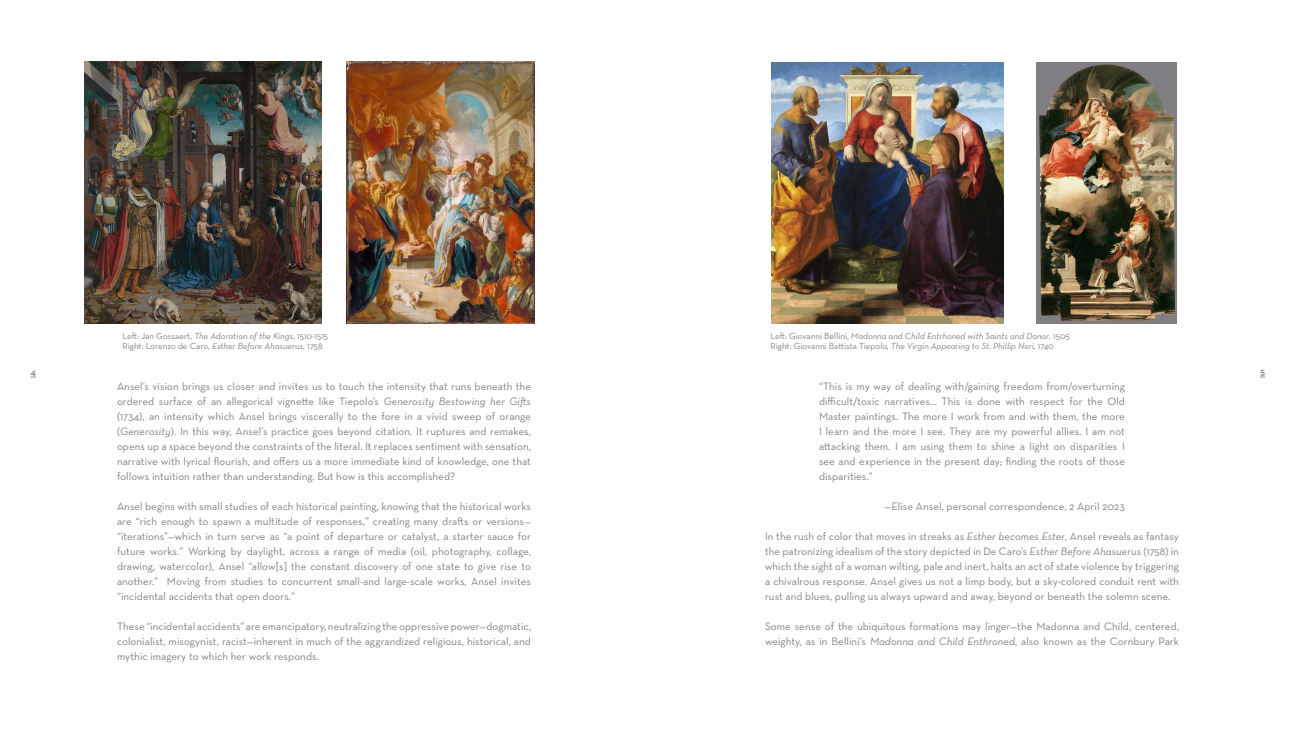
<style>
.page{position:relative;width:1296px;height:756px;background:#fff}
.page>*{position:absolute;margin:0;border:0;box-sizing:border-box;transform-origin:0 0}
.t1{font:11px/15px "Neutraface Text";letter-spacing:.005em;color:#808285;text-align:justify}
.t2{font:700 10px "Neutraface Text";color:#939598}
.t3{font:9px "Neutraface Text";color:#808285}
.t4{font:italic 9px "Neutraface Text";color:#808285}
.s1{font-style:italic}
.s2{font-style:normal}
</style>
<div class="page">
<img style="left:84px;top:62px;width:238px;height:261px">
<img style="left:347px;top:62px;width:188px;height:261px">
<img style="left:772px;top:62px;width:232px;height:262px">
<img style="left:1036px;top:62px;width:141px;height:262px">
<p class="t3" style="left:123px;top:330px;width:207px">Left: Jan Gossaert, <span class="s1">The Adoration of the Kings</span>, 1510-1515</p>
<p class="t3" style="left:123px;top:340px;width:202px">Right: Lorenzo de Caro, <span class="s1">Esther Before Ahasuerus,</span> 1758</p>
<p class="t4" style="left:771px;top:330px;width:301px"><span class="s2">Left: Giovanni Bellini,</span> Madonna and Child Entrhoned with Saints and Donor<span class="s2">, 1505</span></p>
<p class="t3" style="left:771px;top:340px;width:285px">Right: Giovanni Battista Tiepolo, <span class="s1">The Virgin Appearing to St. Phillip Neri</span>, 1740</p>
<p class="t2" style="left:30px;top:365px;width:7px">4</p>
<p class="t2" style="left:1260px;top:365px;width:7px">5</p>
<p class="t1" style="left:117px;top:379px;width:416px">Ansel’s vision brings us closer and invites us to touch the intensity that runs beneath the ordered surface of an allegorical vignette like Tiepolo’s <span class="s1">Generosity Bestowing her Gifts </span>(1734), an intensity which Ansel brings viscerally to the fore in a vivid sweep of orange (<span class="s1">Generosity</span>). In this way, Ansel’s practice goes beyond citation. It ruptures and remakes, opens up a space beyond the constraints of the literal. It replaces sentiment with sensation, narrative with lyrical flourish, and offers us a more immediate kind of knowledge, one that follows intuition rather than understanding. But how is this accomplished?</p>
<p class="t1" style="left:117px;top:499px;width:416px">Ansel begins with small studies of each historical painting, knowing that the historical works are “rich enough to spawn a multitude of responses,” creating many drafts or versions— “iterations”—which in turn serve as “a point of departure or catalyst, a starter sauce for future works.” Working by daylight, across a range of media (oil, photography, collage, drawing, watercolor), Ansel “allow[s] the constant discovery of one state to give rise to another.” Moving from studies to concurrent small-and large-scale works, Ansel invites “incidental accidents that open doors.”</p>
<p class="t1" style="left:117px;top:619px;width:416px">These “incidental accidents” are emancipatory, neutralizing the oppressive power—dogmatic, colonialist, misogynist, racist—inherent in much of the aggrandized religious, historical, and mythic imagery to which her work responds.</p>
<p class="t1" style="left:819px;top:379px;width:308px">“This is my way of dealing with/gaining freedom from/overturning difficult/toxic narratives… This is done with respect for the Old Master paintings. The more I work from and with them, the more I learn and the more I see. They are my powerful allies. I am not attacking them. I am using them to shine a light on disparities I see and experience in the present day; finding the roots of those disparities.”</p>
<p class="t1" style="left:885px;top:499px;width:242px">—Elise Ansel, personal correspondence, 2 April 2023</p>
<p class="t1" style="left:765px;top:529px;width:416px">In the rush of color that moves in streaks as <span class="s1">Esther becomes Ester</span>, Ansel reveals as fantasy the patronizing idealism of the story depicted in De Caro’s <span class="s1">Esther Before Ahasuerus</span> (1758) in which the sight of a woman wilting, pale and inert, halts an act of state violence by triggering a chivalrous response. Ansel gives us not a limp body, but a sky-colored conduit rent with rust and blues, pulling us always upward and away, beyond or beneath the solemn scene.</p>
<p class="t1" style="left:765px;top:619px;width:416px">Some sense of the ubiquitous formations may linger—the Madonna and Child, centered, weighty, as in Bellini’s <span class="s1">Madonna and Child Enthroned</span>, also known as the Cornbury Park</p>
</div>
